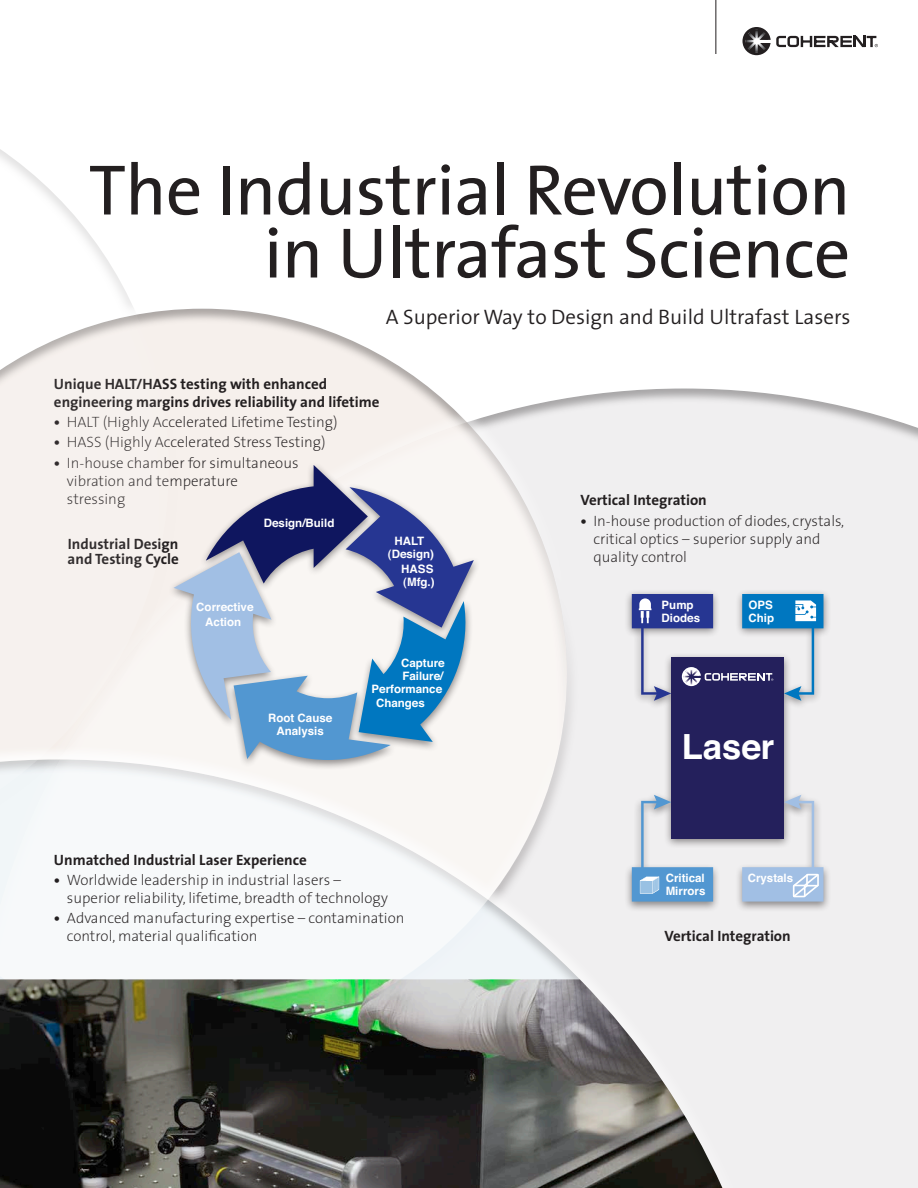
<style>
.page{position:relative;width:918px;height:1188px;background:#fff}
.page>*{position:absolute;margin:0;border:0;box-sizing:border-box;transform-origin:0 0}
.t1{font:72px/63px "The Sans";letter-spacing:-.01em;color:#231f20;text-align:right}
.t2{font:700 34.65px "Helvetica";color:#fff}
.t3{font:300 21px "The Sans";color:#231f20}
.t4{font:200 15px "The Sans";color:#231f20}
.t5{font:700 15px "The Sans";color:#231f20}
.t6{font:700 11.55px/13.2px "Helvetica";color:#fff}
.s1{font-weight:700}
</style>
<div class="page">
<div style="left:0;top:292px;width:581px;height:462px;background:#231f20;opacity:.35"></div>
<div style="left:0;top:372px;width:918px;height:816px;background:#231f20;opacity:.35"></div>
<svg style="left:742px;top:27px;width:136px;height:28px"></svg>
<hr style="left:715px;top:0;width:1px;height:54px;background:#231f20">
<div style="left:167px;top:461px;width:313px;height:309px;background:#231f20;opacity:.5"></div>
<svg style="left:182px;top:465px;width:292px;height:295px"></svg>
<div style="left:625px;top:589px;width:206px;height:323px;background:#231f20;opacity:.5"></div>
<div style="left:671px;top:657px;width:113px;height:181px;background:#24205c"></div>
<svg style="left:632px;top:594px;width:191px;height:107px"></svg>
<svg style="left:742px;top:795px;width:81px;height:107px"></svg>
<svg style="left:632px;top:795px;width:81px;height:107px"></svg>
<div style="left:723px;top:979px;width:43px;height:209px;background:#f0eff0"></div>
<img style="left:0;top:979px;width:723px;height:209px">
<div style="left:0;top:497px;width:179px;height:377px;background:#f6f3f1"></div>
<div style="left:0;top:64px;width:182px;height:491px;background:#231f20;opacity:.5"></div>
<p class="t1" style="left:89px;top:157px;width:763px">The Industrial Revolution in Ultrafast Science</p>
<p class="t3" style="left:386px;top:300px;width:466px">A Superior Way to Design and Build Ultrafast Lasers</p>
<p class="t5" style="left:54px;top:371px;width:275px">Unique HALT/HASS testing with enhanced</p>
<p class="t5" style="left:54px;top:389px;width:327px">engineering margins drives reliability and lifetime</p>
<p class="t4" style="left:54px;top:410px;width:285px"><span class="s1">•</span> HALT (Highly Accelerated Lifetime Testing)</p>
<p class="t4" style="left:54px;top:430px;width:273px"><span class="s1">•</span> HASS (Highly Accelerated Stress Testing)</p>
<p class="t4" style="left:54px;top:450px;width:246px"><span class="s1">•</span> In-house chamber for simultaneous</p>
<p class="t4" style="left:67px;top:468px;width:172px">vibration and temperature</p>
<p class="t4" style="left:67px;top:486px;width:60px">stressing</p>
<p class="t6" style="left:264px;top:517px;width:72px">Design/Build</p>
<p class="t5" style="left:68px;top:531px;width:112px">Industrial Design</p>
<p class="t5" style="left:68px;top:546px;width:113px">and Testing Cycle</p>
<p class="t6" style="left:196px;top:600px;width:59px;line-height:14.9px;text-align:center">Corrective<br>Action</p>
<p class="t6" style="left:388px;top:535px;width:48px;text-align:center">HALT (Design)</p>
<p class="t6" style="left:401px;top:563px;width:35px">HASS (Mfg.)</p>
<p class="t6" style="left:268px;top:711px;width:66px;text-align:center">Root Cause<br>Analysis</p>
<p class="t6" style="left:401px;top:656px;width:45px">Capture</p>
<p class="t6" style="left:402px;top:670px;width:43px">Failure/</p>
<p class="t6" style="left:372px;top:683px;width:72px">Performance</p>
<p class="t6" style="left:376px;top:696px;width:50px">Changes</p>
<p class="t5" style="left:54px;top:847px;width:254px">Unmatched Industrial Laser Experience</p>
<p class="t4" style="left:54px;top:867px;width:289px"><span class="s1">•</span> Worldwide leadership in industrial lasers –</p>
<p class="t4" style="left:67px;top:885px;width:322px">superior reliability, lifetime, breadth of technology</p>
<p class="t4" style="left:54px;top:906px;width:352px"><span class="s1">•</span> Advanced manufacturing expertise – contamination</p>
<p class="t4" style="left:67px;top:924px;width:192px">control, material qualification</p>
<p class="t5" style="left:580px;top:488px;width:128px">Vertical Integration</p>
<p class="t4" style="left:580px;top:508px;width:265px"><span class="s1">•</span> In-house production of diodes, crystals,</p>
<p class="t4" style="left:593px;top:526px;width:229px">critical optics – superior supply and</p>
<p class="t4" style="left:593px;top:544px;width:95px">quality control</p>
<p class="t6" style="left:662px;top:598px;width:40px">Pump<br>Diodes</p>
<p class="t6" style="left:749px;top:598px;width:27px">OPS<br>Chip</p>
<p class="t2" style="left:682px;top:719px;width:94px">Laser</p>
<p class="t6" style="left:666px;top:871px;width:41px">Critical<br>Mirrors</p>
<p class="t6" style="left:748px;top:871px;width:47px">Crystals</p>
<p class="t5" style="left:664px;top:924px;width:128px">Vertical Integration</p>
</div>
